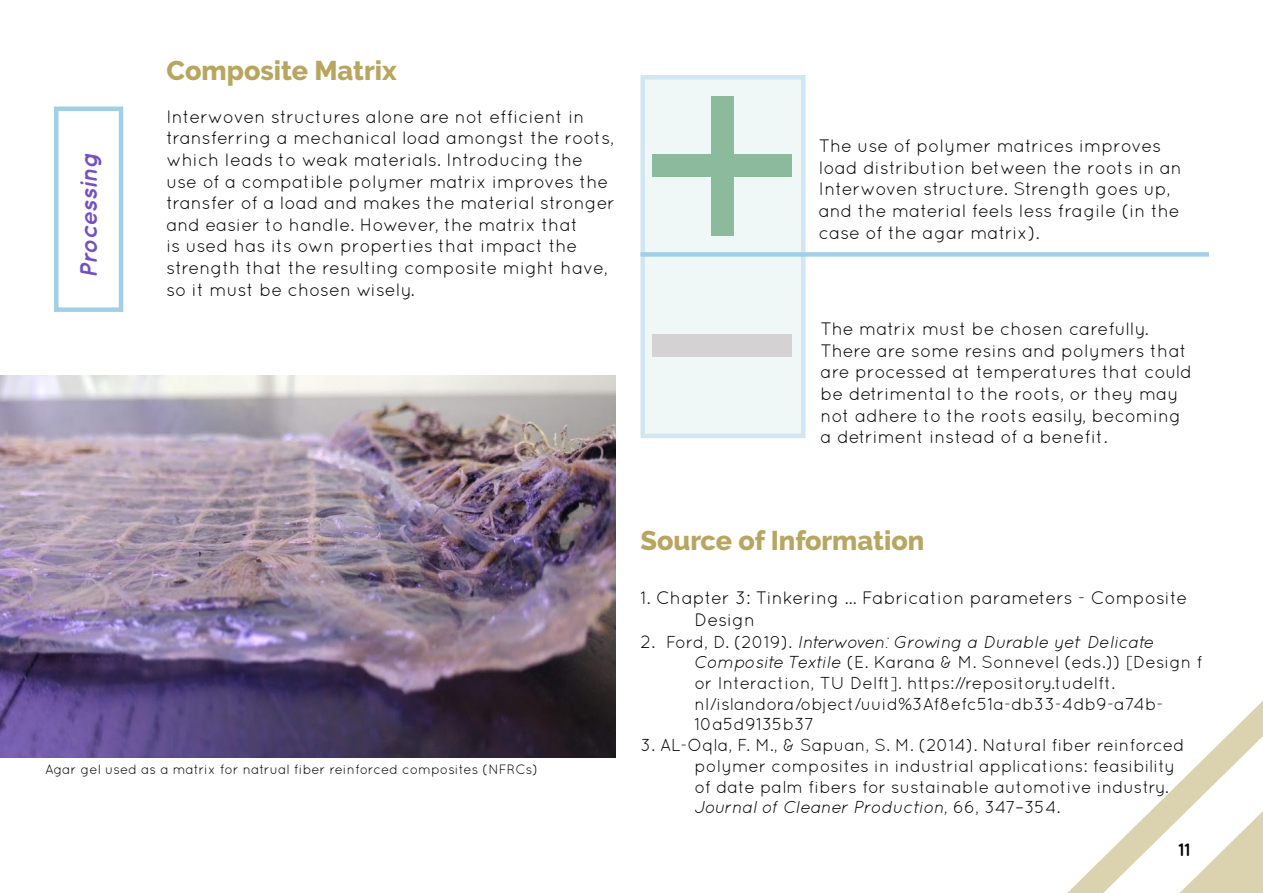
<style>
.page{position:relative;width:1263px;height:893px;background:#fff}
.page>*{position:absolute;margin:0;border:0;box-sizing:border-box;transform-origin:0 0}
.Heading_1{font:800 27px "Raleway";color:#b8a55f}
.Quotes{font:italic 700 24px "Quicksand";letter-spacing:-.015em;color:#7450c4}
.t1{font:18px/21.6px "Quicksand";color:#000}
.t2{font:700 18px "Quicksand";color:#000}
.t3{font:17.25px/20.7px "Quicksand";color:#000}
.Figures{font:13.5px "Quicksand";color:#000}
.s1{font-size:18px}
.s2{font-style:italic}
</style>
<div class="page">
<svg style="left:1067px;top:701px;width:196px;height:192px"></svg>
<svg style="left:640px;top:75px;width:166px;height:363px"></svg>
<div style="left:54px;top:106px;width:69px;height:206px;border:4px solid #a2cfe8"></div>
<div style="left:640px;top:252px;width:569px;height:5px;background:#a2cfe8"></div>
<div style="left:711px;top:96px;width:22px;height:140px;background:#8bbb9c"></div>
<div style="left:652px;top:155px;width:140px;height:22px;background:#8bbb9c"></div>
<div style="left:652px;top:335px;width:140px;height:22px;background:#d5d2d3"></div>
<img style="left:0;top:375px;width:615px;height:382px">
<p class="Quotes" style="left:74px;top:278px;width:128px;rotate:-90deg">Processing</p>
<p class="Heading_1" style="left:166px;top:55px;width:232px">Composite Matrix</p>
<p class="t1" style="left:166px;top:105px;width:450px">Interwoven structures alone are not efficient in transferring a mechanical load amongst the roots, which leads to weak materials. Introducing the use of a compatible polymer matrix improves the transfer of a load and makes the material stronger and easier to handle. However, the matrix that<br>is used has its own properties that impact the strength that the resulting composite might have, so it must be chosen wisely.</p>
<p class="t1" style="left:819px;top:135px;width:364px">The use of polymer matrices improves load distribution between the roots in an Interwoven structure. Strength goes up, and the material feels less fragile (in the case of the agar matrix).</p>
<p class="t1" style="left:820px;top:318px;width:373px">The matrix must be chosen carefully.<br>There are some resins and polymers that are processed at temperatures that could be detrimental to the roots, or they may not adhere to the roots easily, becoming a detriment instead of a benefit.</p>
<p class="Figures" style="left:45px;top:761px;width:494px">Agar gel used as a matrix for natrual fiber reinforced composites (NFRCs)</p>
<p class="Heading_1" style="left:640px;top:526px;width:285px">Source of Information</p>
<p class="t1" style="left:694px;top:587px;width:494px;text-indent:-54px">1. Chapter 3: Tinkering ... Fabrication parameters - Composite<br>Design</p>
<p class="t3" style="left:694px;top:631px;width:510px;text-indent:-54px"><span class="s1">2.</span> Ford, D. (2019). <span class="s2">Interwoven: Growing a Durable yet Delicate Composite Textile</span> (E. Karana &amp; M. Sonnevel (eds.)) [Design f or Interaction, TU Delft]. https://repository.tudelft. nl/islandora/object/uuid%3Af8efc51a-db33-4db9-a74b-10a5d9135b37</p>
<p class="t3" style="left:694px;top:735px;width:492px;text-indent:-54px">3. AL-Oqla, F. M., &amp; Sapuan, S. M. (2014). Natural fiber reinforced polymer composites in industrial applications: feasibility of date palm fibers for sustainable automotive industry.<br><span class="s2">Journal of Cleaner Production</span>, 66, 347–354.</p>
<p class="t2" style="left:1178px;top:839px;width:14px">11</p>
</div>
